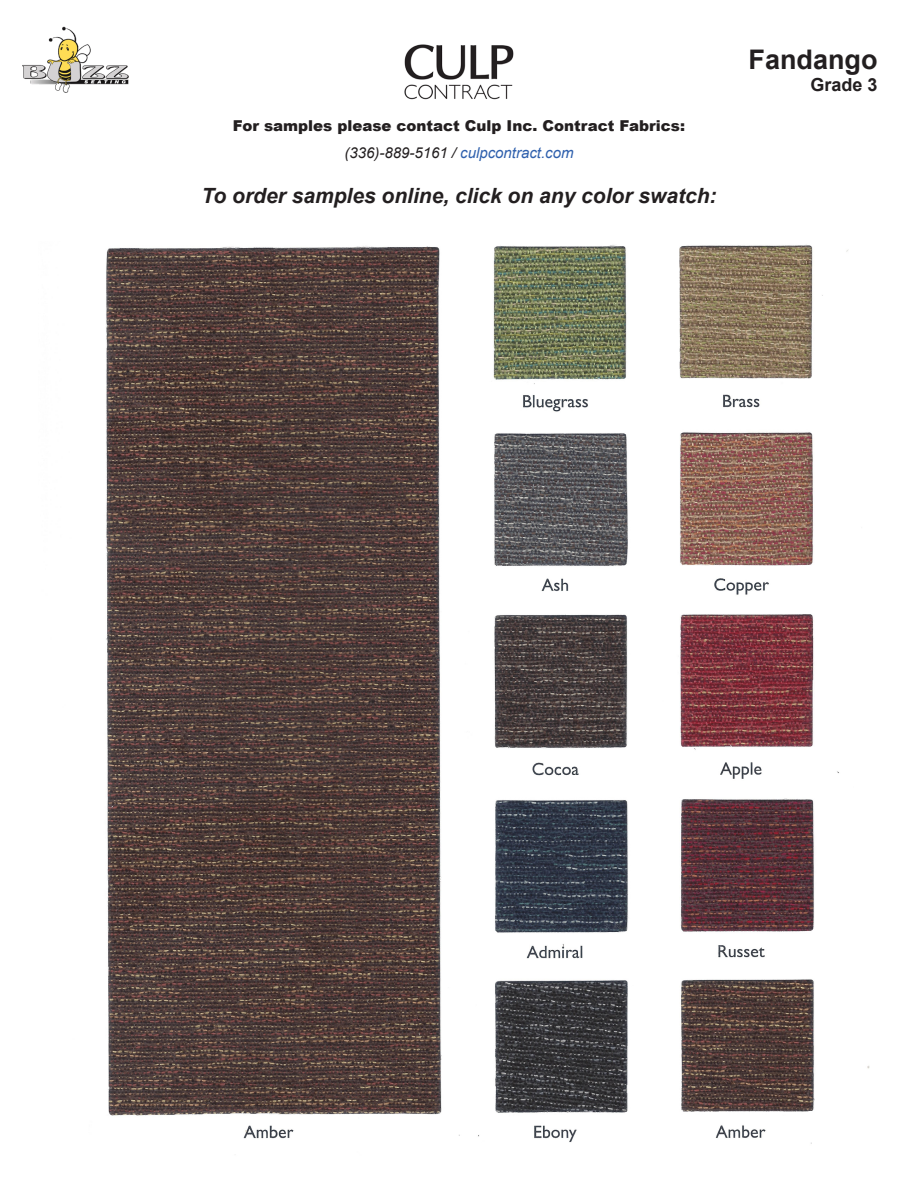
<style>
.page{position:relative;width:918px;height:1188px;background:#fff}
.page>*{position:absolute;margin:0;border:0;box-sizing:border-box;transform-origin:0 0}
.t1{font:700 27px "Arial";color:#231f20}
.t2{font:italic 700 21px "Arial";color:#231f20}
.t3{font:700 18px "Arial";color:#231f20}
.t4{font:900 15px "Arial";color:#231f20}
.t5{font:italic 15px "Arial";color:#2f60ad}
.s1{color:#231f20}
</style>
<div class="page">
<img style="left:106px;top:244px;width:764px;height:900px">
<img style="left:22px;top:26px;width:107px;height:67px">
<img style="left:405px;top:45px;width:108px;height:55px">
<p class="t4" style="left:233px;top:115px;width:454px">For samples please contact Culp Inc. Contract Fabrics:</p>
<p class="t5" style="left:344px;top:143px;width:231px"><span class="s1">(336)-889-5161 /</span> culpcontract.com</p>
<p class="t2" style="left:201px;top:182px;width:517px">To order samples online, click on any color swatch:</p>
<p class="t1" style="left:749px;top:40px;width:131px">Fandango</p>
<p class="t3" style="left:810px;top:72px;width:69px">Grade 3</p>
</div>
